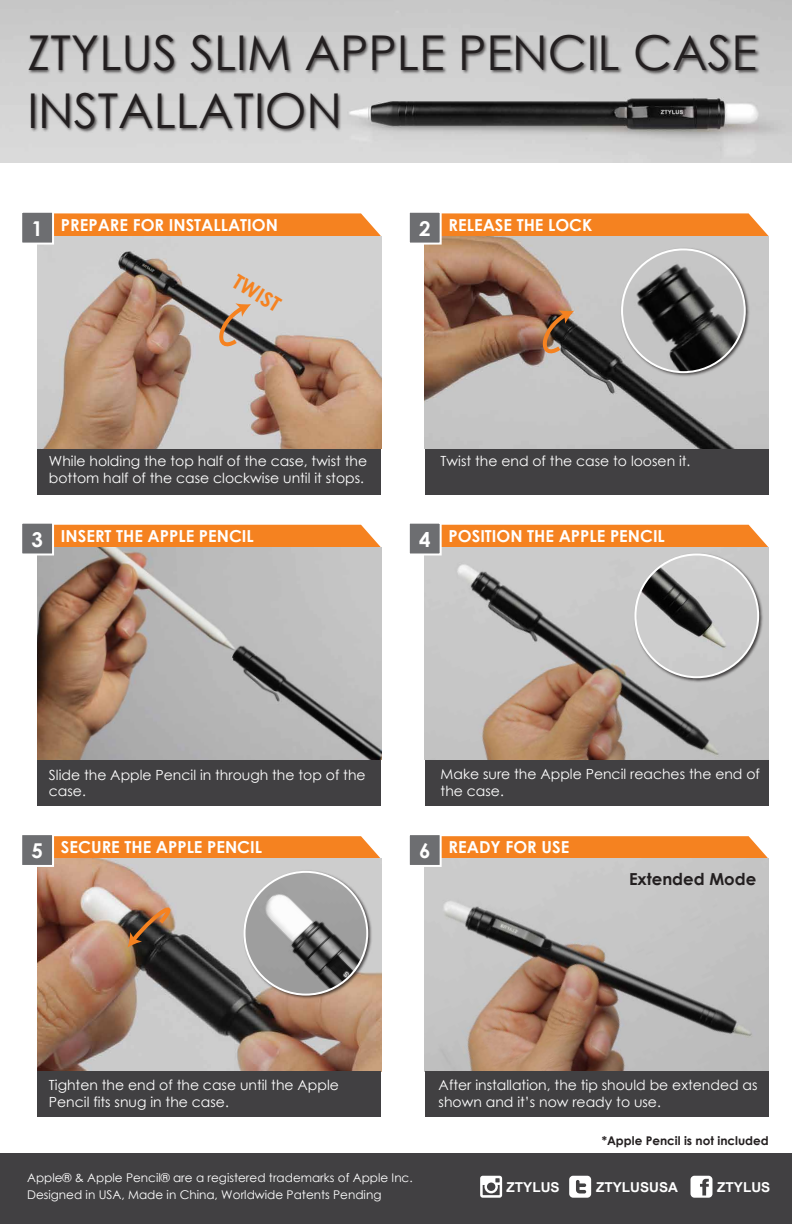
<style>
.page{position:relative;width:792px;height:1224px;background:#fff}
.page>*{position:absolute;margin:0;border:0;box-sizing:border-box;transform-origin:0 0}
.t1{font:48px/57.6px "Century Gothic";color:#231f20}
.t2{font:700 20.4px "Century Gothic";color:#fff}
.t3{font:700 20.4px "Century Gothic";color:#f58220}
.t4{font:700 16.6px "Century Gothic";color:#fff}
.t5{font:700 16.6px "Century Gothic";color:#231f20}
.t6{font:14px/16.8px "Century Gothic";color:#fff}
.t7{font:700 13.6px "Arial";color:#fff}
.t8{font:12px "Century Gothic";color:#fff}
.t9{font:700 12px "Century Gothic";color:#231f20}
</style>
<div class="page">
<svg style="left:54px;top:836px;width:23px;height:23px"></svg>
<svg style="left:644px;top:836px;width:125px;height:23px;background:#f3903b"></svg>
<div style="left:54px;top:525px;width:327px;height:22px;background:#f58220"></div>
<div style="left:442px;top:525px;width:71px;height:22px;background:#f58220"></div>
<svg style="left:442px;top:213px;width:61px;height:23px"></svg>
<svg style="left:54px;top:213px;width:327px;height:23px;background:#f5882a"></svg>
<img style="left:25px;top:26px;width:751px;height:123px">
<img style="left:37px;top:236px;width:344px;height:213px">
<div style="left:37px;top:449px;width:344px;height:45px;background:#414042"></div>
<div style="left:20px;top:211px;width:34px;height:34px;background:#6d6e71;border:2px solid #fff"></div>
<img style="left:425px;top:236px;width:78px;height:213px">
<div style="left:425px;top:449px;width:344px;height:45px;background:#414042"></div>
<div style="left:408px;top:211px;width:34px;height:34px;background:#6d6e71;border:2px solid #fff"></div>
<img style="left:37px;top:547px;width:344px;height:213px">
<div style="left:37px;top:760px;width:344px;height:45px;background:#414042"></div>
<div style="left:20px;top:522px;width:34px;height:33px;background:#6d6e71;border:2px solid #fff"></div>
<img style="left:425px;top:547px;width:88px;height:134px">
<div style="left:425px;top:760px;width:344px;height:45px;background:#414042"></div>
<div style="left:408px;top:522px;width:34px;height:33px;background:#6d6e71;border:2px solid #fff"></div>
<img style="left:37px;top:859px;width:40px;height:212px">
<div style="left:37px;top:1071px;width:344px;height:46px;background:#414042"></div>
<div style="left:20px;top:833px;width:34px;height:34px;background:#6d6e71;border:2px solid #fff"></div>
<img style="left:644px;top:859px;width:125px;height:212px">
<div style="left:425px;top:1071px;width:344px;height:46px;background:#414042"></div>
<svg style="left:215px;top:303px;width:36px;height:51px;background:#a28f7f"></svg>
<img style="left:503px;top:213px;width:266px;height:236px">
<img style="left:622px;top:249px;width:123px;height:123px;border-radius:61px">
<img style="left:513px;top:494px;width:256px;height:266px">
<img style="left:635px;top:554px;width:123px;height:123px;border-radius:61px">
<img style="left:77px;top:681px;width:567px;height:473px">
<img style="left:245px;top:872px;width:122px;height:123px;border-radius:61px">
<div style="left:244px;top:871px;width:124px;height:125px;border:2px solid #fff;border-radius:50%"></div>
<div style="left:0;top:1154px;width:792px;height:70px;background:#414042"></div>
<svg style="left:569px;top:1176px;width:22px;height:22px"></svg>
<svg style="left:691px;top:1176px;width:21px;height:22px"></svg>
<svg style="left:480px;top:1176px;width:22px;height:22px"></svg>
<h1 class="t1" style="left:27px;top:23px;width:731px">ZTYLUS SLIM APPLE PENCIL CASE<br>INSTALLATION</h1>
<p class="t4" style="left:61px;top:212px;width:218px">PREPARE FOR INSTALLATION</p>
<h2 class="t2" style="left:31px;top:213px;width:13px">1</h2>
<h2 class="t2" style="left:419px;top:213px;width:13px">2</h2>
<h2 class="t3" style="left:243px;top:266px;width:53px;rotate:31deg">TWIST</h2>
<p class="t4" style="left:449px;top:212px;width:145px">RELEASE THE LOCK</p>
<p class="t6" style="left:49px;top:453px;width:320px">While holding the top half of the case, twist the bottom half of the case clockwise until it stops.</p>
<p class="t6" style="left:441px;top:453px;width:251px">Twist the end of the case to loosen it.</p>
<p class="t4" style="left:61px;top:523px;width:194px">INSERT THE APPLE PENCIL</p>
<h2 class="t2" style="left:31px;top:524px;width:13px">3</h2>
<h2 class="t2" style="left:419px;top:524px;width:13px">4</h2>
<p class="t4" style="left:449px;top:523px;width:218px">POSITION THE APPLE PENCIL</p>
<p class="t6" style="left:49px;top:766px;width:318px">Slide the Apple Pencil in through the top of the case.</p>
<p class="t6" style="left:441px;top:766px;width:321px">Make sure the Apple Pencil reaches the end of the case.</p>
<p class="t4" style="left:61px;top:835px;width:203px">SECURE THE APPLE PENCIL</p>
<p class="t4" style="left:449px;top:835px;width:122px">READY FOR USE</p>
<h2 class="t2" style="left:31px;top:835px;width:13px">5</h2>
<h2 class="t2" style="left:419px;top:835px;width:13px">6</h2>
<p class="t5" style="left:629px;top:866px;width:129px">Extended Mode</p>
<p class="t6" style="left:49px;top:1076px;width:291px">Tighten the end of the case until the Apple<br>Pencil fits snug in the case.</p>
<p class="t6" style="left:439px;top:1076px;width:320px">After installation, the tip should be extended as shown and it’s now ready to use.</p>
<p class="t8" style="left:27px;top:1170px;width:387px">Apple® &amp; Apple Pencil® are a registered trademarks of Apple Inc.</p>
<p class="t8" style="left:27px;top:1186px;width:356px">Designed in USA, Made in China, Worldwide Patents Pending</p>
<p class="t9" style="left:602px;top:1132px;width:169px">*Apple Pencil is not included</p>
<p class="t7" style="left:507px;top:1178px;width:55px">ZTYLUS</p>
<p class="t7" style="left:596px;top:1178px;width:83px">ZTYLUSUSA</p>
<p class="t7" style="left:717px;top:1178px;width:55px">ZTYLUS</p>
</div>
